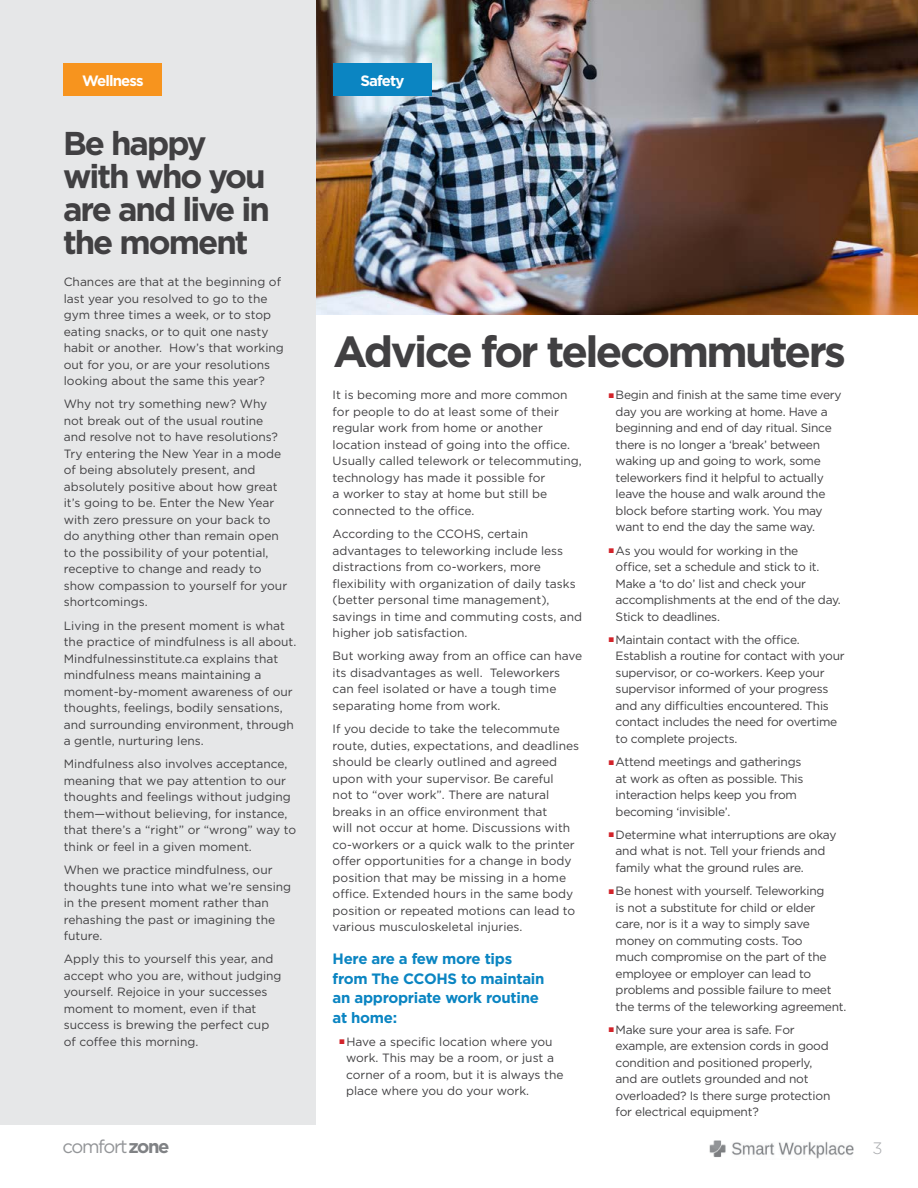
<style>
.page{position:relative;width:918px;height:1188px;background:#fff}
.page>*{position:absolute;margin:0;border:0;box-sizing:border-box;transform-origin:0 0}
.t1{font:700 43.5px "Gotham";letter-spacing:-.06em;color:#414042}
.t2{font:700 33px/33px "Gotham";letter-spacing:-.06em;color:#414042}
.t3{font:18.45px "Gotham";letter-spacing:-.075em;color:#939598}
.t4{font:300 16.5px "Gotham";color:#a7a9ac}
.t5{font:700 15px/19.5px "Gotham";letter-spacing:-.02em;color:#0b85c2}
.t6{font:700 15px "Gotham";letter-spacing:-.06em;color:#fff}
.t7{font:12px/16.5px "Gotham";color:#414042}
.t8{font:12px/16.5px "Gotham";letter-spacing:-.02em;color:#414042}
.s1{color:#d2232a}
.s2{font-weight:700;color:#808285}
</style>
<div class="page">
<img style="left:709px;top:1141px;width:145px;height:18px">
<img style="left:315px;top:0;width:603px;height:314px">
<div style="left:0;top:0;width:315px;height:1124px;background:#e6e7e8"></div>
<div style="left:333px;top:64px;width:99px;height:32px;background:#0b85c2"></div>
<div style="left:64px;top:64px;width:98px;height:32px;background:#f7941e"></div>
<p class="t6" style="left:82px;top:71px;width:63px">Wellness</p>
<p class="t6" style="left:360px;top:71px;width:45px">Safety</p>
<h2 class="t2" style="left:63px;top:127px;width:208px">Be happy with who you are and live in the moment</h2>
<p class="t7" style="left:64px;top:273px;width:222px">Chances are that at the beginning of last year you resolved to go to the gym three times a week, or to stop eating snacks, or to quit one nasty habit or another. How’s that working out for you, or are your resolutions looking about the same this year?</p>
<p class="t7" style="left:64px;top:396px;width:225px">Why not try something new? Why not break out of the usual routine and resolve not to have resolutions?<br>Try entering the New Year in a mode of being absolutely present, and absolutely positive about how great it’s going to be. Enter the New Year with zero pressure on your back to do anything other than remain open to the possibility of your potential, receptive to change and ready to show compassion to yourself for your shortcomings.</p>
<p class="t7" style="left:64px;top:617px;width:234px">Living in the present moment is what the practice of mindfulness is all about.<br>Mindfulnessinstitute.ca explains that mindfulness means maintaining a moment-by-moment awareness of our thoughts, feelings, bodily sensations, and surrounding environment, through a gentle, nurturing lens.</p>
<p class="t7" style="left:64px;top:756px;width:234px">Mindfulness also involves acceptance, meaning that we pay attention to our thoughts and feelings without judging them—without believing, for instance, that there’s a “right” or “wrong” way to think or feel in a given moment.</p>
<p class="t7" style="left:64px;top:861px;width:229px">When we practice mindfulness, our thoughts tune into what we’re sensing in the present moment rather than rehashing the past or imagining the future.</p>
<p class="t7" style="left:64px;top:951px;width:219px">Apply this to yourself this year, and accept who you are, without judging yourself. Rejoice in your successes moment to moment, even if that success is brewing the perfect cup of coffee this morning.</p>
<h1 class="t1" style="left:333px;top:323px;width:514px">Advice for telecommuters</h1>
<p class="t7" style="left:333px;top:387px;width:251px">It is becoming more and more common for people to do at least some of their regular work from home or another location instead of going into the office.<br>Usually called telework or telecommuting, technology has made it possible for<br>a worker to stay at home but still be connected to the office.</p>
<p class="t7" style="left:333px;top:525px;width:251px">According to the CCOHS, certain advantages to teleworking include less distractions from co-workers, more flexibility with organization of daily tasks (better personal time management), savings in time and commuting costs, and higher job satisfaction.</p>
<p class="t7" style="left:333px;top:648px;width:251px">But working away from an office can have its disadvantages as well. Teleworkers can feel isolated or have a tough time separating home from work.</p>
<p class="t7" style="left:333px;top:720px;width:248px">If you decide to take the telecommute route, duties, expectations, and deadlines should be clearly outlined and agreed upon with your supervisor. Be careful<br>not to “over work”. There are natural breaks in an office environment that<br>will not occur at home. Discussions with co-workers or a quick walk to the printer offer opportunities for a change in body position that may be missing in a home office. Extended hours in the same body position or repeated motions can lead to various musculoskeletal injuries.</p>
<p class="t5" style="left:333px;top:949px;width:213px">Here are a few more tips from The CCOHS to maintain an appropriate work routine at home:</p>
<p class="t7" style="left:346px;top:1033px;width:219px;text-indent:-7px"><span class="s1">■</span> Have a specific location where you work. This may be a room, or just a corner of a room, but it is always the place where you do your work.</p>
<p class="t8" style="left:616px;top:387px;width:227px;text-indent:-7px"><span class="s1">■</span> Begin and finish at the same time every day you are working at home. Have a beginning and end of day ritual. Since there is no longer a ‘break’ between waking up and going to work, some teleworkers find it helpful to actually leave the house and walk around the block before starting work. You may want to end the day the same way.</p>
<p class="t8" style="left:616px;top:542px;width:227px;text-indent:-7px"><span class="s1">■</span> As you would for working in the<br>office, set a schedule and stick to it.<br>Make a ‘to do’ list and check your accomplishments at the end of the day.<br>Stick to deadlines.</p>
<p class="t8" style="left:616px;top:631px;width:231px;text-indent:-7px"><span class="s1">■</span> Maintain contact with the office.<br>Establish a routine for contact with your supervisor, or co-workers. Keep your supervisor informed of your progress and any difficulties encountered. This contact includes the need for overtime to complete projects.</p>
<p class="t8" style="left:616px;top:753px;width:189px;text-indent:-7px"><span class="s1">■</span> Attend meetings and gatherings at work as often as possible. This interaction helps keep you from becoming ‘invisible’.</p>
<p class="t8" style="left:616px;top:826px;width:222px;text-indent:-7px"><span class="s1">■</span> Determine what interruptions are okay and what is not. Tell your friends and family what the ground rules are.</p>
<p class="t8" style="left:616px;top:882px;width:232px;text-indent:-7px"><span class="s1">■</span> Be honest with yourself. Teleworking<br>is not a substitute for child or elder<br>care, nor is it a way to simply save money on commuting costs. Too<br>much compromise on the part of the employee or employer can lead to problems and possible failure to meet the terms of the teleworking agreement.</p>
<p class="t8" style="left:616px;top:1021px;width:216px;text-indent:-7px"><span class="s1">■</span> Make sure your area is safe. For example, are extension cords in good condition and positioned properly, and are outlets grounded and not overloaded? Is there surge protection for electrical equipment?</p>
<h3 class="t3" style="left:63px;top:1135px;width:108px">comfort<span class="s2">zone</span></h3>
<h3 class="t4" style="left:872px;top:1137px;width:12px">3</h3>
</div>
